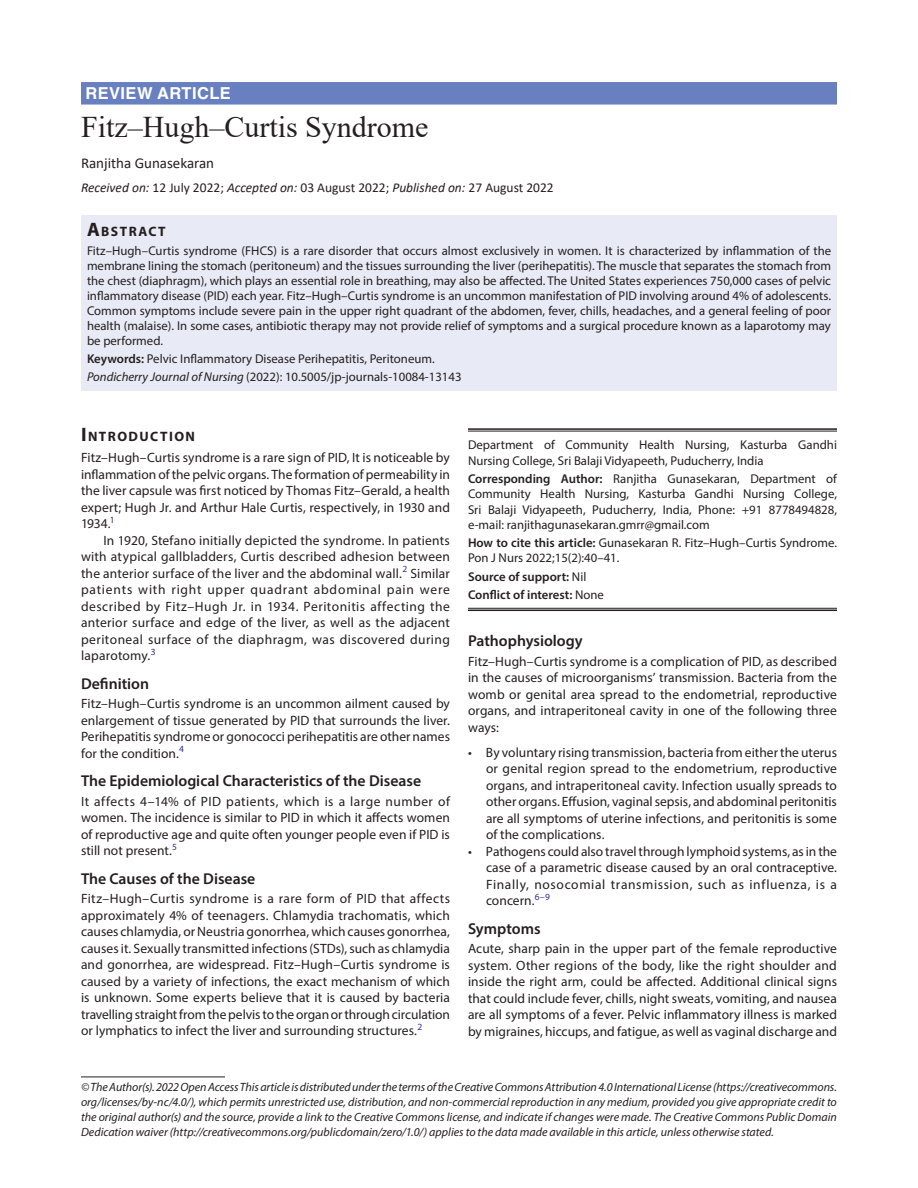
<style>
.page{position:relative;width:918px;height:1188px;background:#fff}
.page>*{position:absolute;margin:0;border:0;box-sizing:border-box;transform-origin:0 0}
.t1{font:30px "Times New Roman";color:#231f20}
.ArticleType{font:700 16.5px "Helvetica LT Std";letter-spacing:.025em;color:#fff}
.Head-2{font:600 15.75px "Myriad Pro";color:#231f20}
.AuthorName{font:15px "Calibri";color:#231f20}
.Head-1-first{font:700 13.65px "Myriad Pro";letter-spacing:.105em;color:#231f20}
.AbstractTitle{font:700 13.65px "Myriad Pro";letter-spacing:.105em;color:#231f20}
.Para-NoIndent{font:13.5px/16.5px "Myriad Pro";letter-spacing:.005em;color:#231f20;text-align:justify}
.Para-Indent{font:13.5px/16.5px "Myriad Pro";letter-spacing:.03em;color:#231f20;text-align:justify}
.List-Bullet-first{font:13.5px/16.5px "Myriad Pro";letter-spacing:.005em;color:#231f20;text-align:justify}
.List-Bullet{font:13.5px/16.5px "Myriad Pro";letter-spacing:.045em;color:#231f20;text-align:justify}
.PAS_History{font:13.5px "Calibri";color:#231f20}
.Abstract-Para-normal{font:12.75px/15px "Myriad Pro";color:#231f20;text-align:justify}
.Corresponding_Author{font:12.75px/15.3px "Myriad Pro";color:#231f20;text-align:justify}
.Affiliation-first{font:12.75px/15.3px "Myriad Pro";color:#231f20}
.How_to_Cite{font:12.75px/15.3px "Myriad Pro";color:#231f20}
.JT_DOI{font:12.75px "Myriad Pro";color:#231f20}
.Keywords{font:12.75px "Myriad Pro";color:#231f20}
.COI{font:600 12.75px "Myriad Pro";color:#231f20}
.Source{font:600 12.75px "Myriad Pro";color:#231f20}
.FootNote{font:italic 12px/15px "Myriad Pro";color:#231f20;text-align:justify}
.s1{font-style:italic}
.s2{font-size:19.5px}
.s3{font-weight:600}
.s4{font-weight:400}
</style>
<div class="page">
<div style="left:81px;top:82px;width:756px;height:23px;background:#6880c0"></div>
<div style="left:81px;top:215px;width:756px;height:26px;background:#e8eaf5"></div>
<div style="left:81px;top:240px;width:756px;height:114px;background:#e8eaf5"></div>
<div style="left:81px;top:348px;width:756px;height:24px;background:#e8eaf5"></div>
<div style="left:81px;top:366px;width:756px;height:24px;background:#e8eaf5"></div>
<hr style="left:81px;top:1077px;width:144px;height:1px;background:#231f20">
<hr style="left:468px;top:428px;width:369px;height:2px;background:#231f20">
<hr style="left:468px;top:431px;width:369px;height:1px;background:#231f20">
<hr style="left:468px;top:608px;width:369px;height:1px;background:#231f20">
<hr style="left:468px;top:610px;width:369px;height:1px;background:#231f20">
<p class="ArticleType" style="left:86px;top:83px;width:147px">REVIEW ARTICLE</p>
<p class="t1" style="left:81px;top:106px;width:349px">Fitz–Hugh–Curtis Syndrome</p>
<p class="AuthorName" style="left:81px;top:153px;width:135px">Ranjitha Gunasekaran</p>
<p class="PAS_History" style="left:81px;top:178px;width:474px"><span class="s1">Received on:</span> 12 July 2022; <span class="s1">Accepted on:</span> 03 August 2022; <span class="s1">Published on:</span> 27 August 2022</p>
<p class="AbstractTitle" style="left:87px;top:222px;width:80px"><span class="s2">A</span>BSTRACT</p>
<p class="Abstract-Para-normal" style="left:87px;top:243px;width:746px">Fitz–Hugh–Curtis syndrome (FHCS) is a rare disorder that occurs almost exclusively in women. It is characterized by inflammation of the membrane lining the stomach (peritoneum) and the tissues surrounding the liver (perihepatitis). The muscle that separates the stomach from the chest (diaphragm), which plays an essential role in breathing, may also be affected. The United States experiences 750,000 cases of pelvic inflammatory disease (PID) each year. Fitz–Hugh–Curtis syndrome is an uncommon manifestation of PID involving around 4% of adolescents.<br>Common symptoms include severe pain in the upper right quadrant of the abdomen, fever, chills, headaches, and a general feeling of poor health (malaise). In some cases, antibiotic therapy may not provide relief of symptoms and a surgical procedure known as a laparotomy may be performed.</p>
<p class="Keywords" style="left:87px;top:351px;width:349px"><span class="s3">Keywords:</span> Pelvic Inflammatory Disease Perihepatitis, Peritoneum.</p>
<p class="JT_DOI" style="left:87px;top:369px;width:376px"><span class="s1">Pondicherry Journal of Nursing</span> (2022): 10.5005/jp-journals-10084-13143</p>
<p class="Head-1-first" style="left:81px;top:428px;width:116px"><span class="s2">I</span>NTRODUCTION</p>
<p class="Para-NoIndent" style="left:81px;top:449px;width:371px">Fitz–Hugh–Curtis syndrome is a rare sign of PID, It is noticeable by inflammation of the pelvic organs. The formation of permeability in the liver capsule was first noticed by Thomas Fitz–Gerald, a health expert; Hugh Jr. and Arthur Hale Curtis, respectively, in 1930 and 1934.<sup>1</sup></p>
<p class="Para-Indent" style="left:81px;top:532px;width:371px;text-indent:22px">In 1920, Stefano initially depicted the syndrome. In patients with atypical gallbladders, Curtis described adhesion between the anterior surface of the liver and the abdominal wall.<sup>2</sup> Similar patients with right upper quadrant abdominal pain were described by Fitz–Hugh Jr. in 1934. Peritonitis affecting the anterior surface and edge of the liver, as well as the adjacent peritoneal surface of the diaphragm, was discovered during laparotomy.<sup>3</sup></p>
<p class="Head-2" style="left:81px;top:673px;width:70px">Definition</p>
<p class="Para-NoIndent" style="left:81px;top:695px;width:371px">Fitz–Hugh–Curtis syndrome is an uncommon ailment caused by enlargement of tissue generated by PID that surrounds the liver.<br>Perihepatitis syndrome or gonococci perihepatitis are other names for the condition.<sup>4</sup></p>
<p class="Head-2" style="left:81px;top:771px;width:342px">The Epidemiological Characteristics of the Disease</p>
<p class="Para-NoIndent" style="left:81px;top:793px;width:371px">It affects 4–14% of PID patients, which is a large number of women. The incidence is similar to PID in which it affects women of reproductive age and quite often younger people even if PID is still not present.<sup>5</sup></p>
<p class="Head-2" style="left:81px;top:868px;width:176px">The Causes of the Disease</p>
<p class="Para-NoIndent" style="left:81px;top:890px;width:371px">Fitz–Hugh–Curtis syndrome is a rare form of PID that affects approximately 4% of teenagers. Chlamydia trachomatis, which causes chlamydia, or Neustria gonorrhea, which causes gonorrhea, causes it. Sexually transmitted infections (STDs), such as chlamydia and gonorrhea, are widespread. Fitz–Hugh–Curtis syndrome is caused by a variety of infections, the exact mechanism of which is unknown. Some experts believe that it is caused by bacteria travelling straight from the pelvis to the organ or through circulation or lymphatics to infect the liver and surrounding structures.<sup>2</sup></p>
<p class="Affiliation-first" style="left:468px;top:437px;width:371px">Department of Community Health Nursing, Kasturba Gandhi<br>Nursing College, Sri Balaji Vidyapeeth, Puducherry, India</p>
<p class="Corresponding_Author" style="left:468px;top:471px;width:371px"><span class="s3">Corresponding Author:</span> Ranjitha Gunasekaran, Department of Community Health Nursing, Kasturba Gandhi Nursing College, Sri Balaji Vidyapeeth, Puducherry, India, Phone: +91 8778494828, e-mail: ranjithagunasekaran.gmrr@gmail.com</p>
<p class="How_to_Cite" style="left:468px;top:535px;width:370px"><span class="s3">How to cite this article:</span> Gunasekaran R. Fitz–Hugh–Curtis Syndrome.<br>Pon J Nurs 2022;15(2):40–41.</p>
<p class="Source" style="left:468px;top:568px;width:120px">Source of support: <span class="s4">Nil</span></p>
<p class="COI" style="left:468px;top:587px;width:137px">Conflict of interest: <span class="s4">None</span></p>
<p class="Head-2" style="left:468px;top:631px;width:116px">Pathophysiology</p>
<p class="Para-NoIndent" style="left:468px;top:653px;width:371px">Fitz–Hugh–Curtis syndrome is a complication of PID, as described in the causes of microorganisms’ transmission. Bacteria from the womb or genital area spread to the endometrial, reproductive organs, and intraperitoneal cavity in one of the following three ways:</p>
<p class="List-Bullet-first" style="left:486px;top:744px;width:353px;text-indent:-18px">• By voluntary rising transmission, bacteria from either the uterus or genital region spread to the endometrium, reproductive organs, and intraperitoneal cavity. Infection usually spreads to other organs. Effusion, vaginal sepsis, and abdominal peritonitis are all symptoms of uterine infections, and peritonitis is some of the complications.</p>
<p class="List-Bullet" style="left:486px;top:843px;width:353px;text-indent:-18px">• Pathogens could also travel through lymphoid systems, as in the case of a parametric disease caused by an oral contraceptive.<br>Finally, nosocomial transmission, such as influenza, is a concern.<sup>6–9</sup></p>
<p class="Head-2" style="left:468px;top:918px;width:74px">Symptoms</p>
<p class="Para-NoIndent" style="left:468px;top:940px;width:371px">Acute, sharp pain in the upper part of the female reproductive system. Other regions of the body, like the right shoulder and inside the right arm, could be affected. Additional clinical signs that could include fever, chills, night sweats, vomiting, and nausea are all symptoms of a fever. Pelvic inflammatory illness is marked by migraines, hiccups, and fatigue, as well as vaginal discharge and</p>
<p class="FootNote" style="left:81px;top:1079px;width:758px">© The Author(s). 2022 Open Access This article is distributed under the terms of the Creative Commons Attribution 4.0 International License (https://creativecommons. org/licenses/by-nc/4.0/), which permits unrestricted use, distribution, and non-commercial reproduction in any medium, provided you give appropriate credit to the original author(s) and the source, provide a link to the Creative Commons license, and indicate if changes were made. The Creative Commons Public Domain Dedication waiver (http://creativecommons.org/publicdomain/zero/1.0/) applies to the data made available in this article, unless otherwise stated.</p>
</div>
